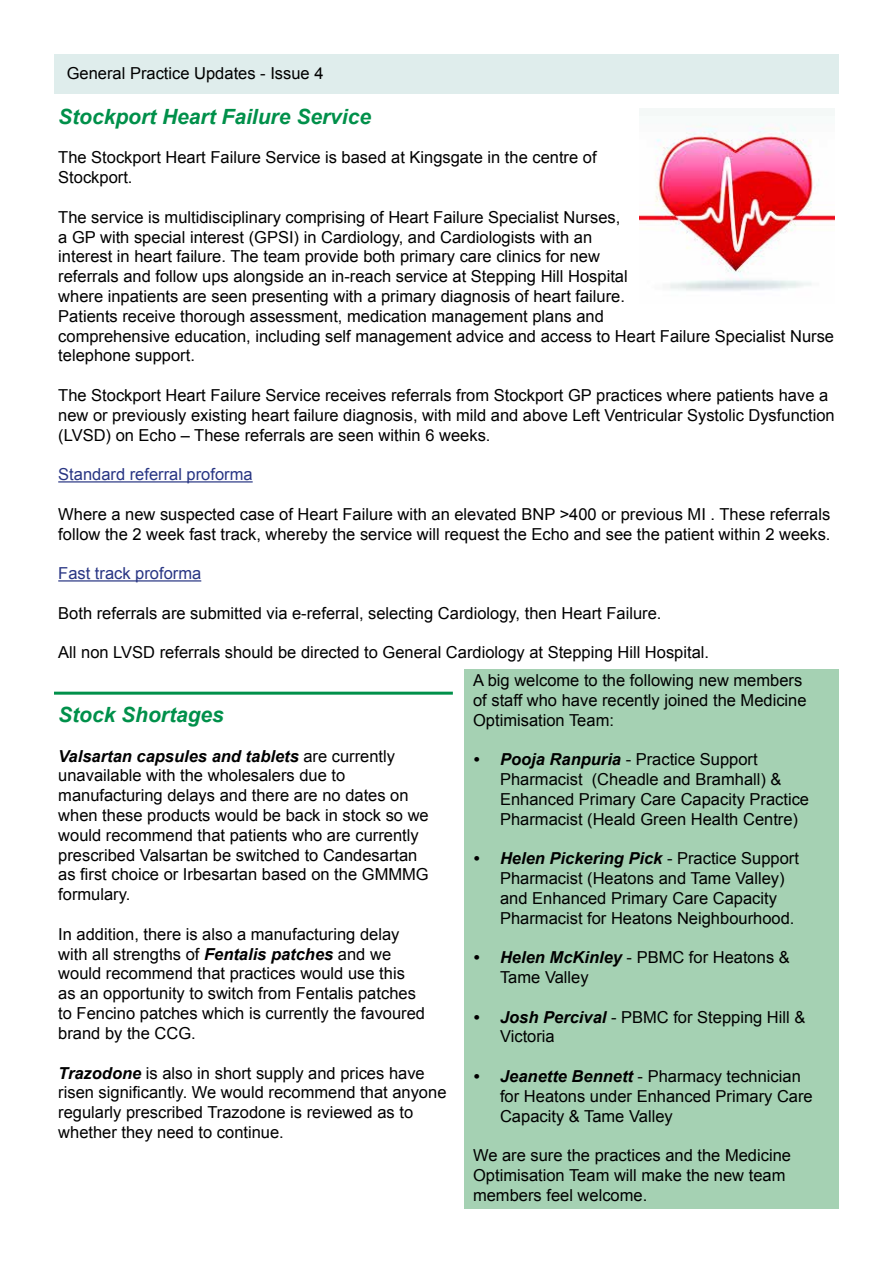
<style>
.page{position:relative;width:893px;height:1263px;background:#fff}
.page>*{position:absolute;margin:0;border:0;box-sizing:border-box;transform-origin:0 0}
.t1{font:italic 700 21px "Arial";color:#00904a}
.t2{font:16.5px/19.8px "Arial";color:#000}
.t3{font:16.5px "Arial";color:#283583}
.s1{font-weight:700;font-style:italic}
</style>
<div class="page">
<div style="left:54px;top:54px;width:785px;height:40px;background:#dfedec"></div>
<hr style="left:58px;top:481px;width:195px;height:1px;background:#283583">
<hr style="left:58px;top:580px;width:143px;height:1px;background:#283583">
<div style="left:465px;top:670px;width:374px;height:539px;background:#a5d1b3"></div>
<img style="left:640px;top:108px;width:195px;height:183px">
<hr style="left:54px;top:692px;width:399px;height:3px;background:#00904a">
<p class="t2" style="left:67px;top:63px;width:258px">General Practice Updates - Issue 4</p>
<p class="t1" style="left:58px;top:102px;width:314px">Stockport Heart Failure Service</p>
<p class="t2" style="left:58px;top:148px;width:540px">The Stockport Heart Failure Service is based at Kingsgate in the centre of<br>Stockport.</p>
<p class="t2" style="left:58px;top:207px;width:777px">The service is multidisciplinary comprising of Heart Failure Specialist Nurses,<br>a GP with special interest (GPSI) in Cardiology, and Cardiologists with an<br>interest in heart failure. The team provide both primary care clinics for new<br>referrals and follow ups alongside an in-reach service at Stepping Hill Hospital<br>where inpatients are seen presenting with a primary diagnosis of heart failure.<br>Patients receive thorough assessment, medication management plans and<br>comprehensive education, including self management advice and access to Heart Failure Specialist Nurse telephone support.</p>
<p class="t2" style="left:58px;top:385px;width:778px">The Stockport Heart Failure Service receives referrals from Stockport GP practices where patients have a new or previously existing heart failure diagnosis, with mild and above Left Ventricular Systolic Dysfunction (LVSD) on Echo – These referrals are seen within 6 weeks.</p>
<p class="t3" style="left:58px;top:464px;width:196px">Standard referral proforma</p>
<p class="t2" style="left:58px;top:504px;width:774px">Where a new suspected case of Heart Failure with an elevated BNP &gt;400 or previous MI . These referrals follow the 2 week fast track, whereby the service will request the Echo and see the patient within 2 weeks.</p>
<p class="t3" style="left:58px;top:563px;width:145px">Fast track proforma</p>
<p class="t2" style="left:58px;top:603px;width:605px">Both referrals are submitted via e-referral, selecting Cardiology, then Heart Failure.</p>
<p class="t2" style="left:58px;top:643px;width:652px">All non LVSD referrals should be directed to General Cardiology at Stepping Hill Hospital.</p>
<p class="t1" style="left:58px;top:701px;width:167px">Stock Shortages</p>
<p class="t2" style="left:58px;top:746px;width:372px"><span class="s1">Valsartan capsules and tablets</span> are currently unavailable with the wholesalers due to manufacturing delays and there are no dates on when these products would be back in stock so we would recommend that patients who are currently prescribed Valsartan be switched to Candesartan as first choice or Irbesartan based on the GMMMG formulary.</p>
<p class="t2" style="left:58px;top:924px;width:368px">In addition, there is also a manufacturing delay with all strengths of <span class="s1">Fentalis patches</span> and we would recommend that practices would use this as an opportunity to switch from Fentalis patches to Fencino patches which is currently the favoured brand by the CCG.</p>
<p class="t2" style="left:58px;top:1063px;width:390px"><span class="s1">Trazodone</span> is also in short supply and prices have risen significantly. We would recommend that anyone regularly prescribed Trazodone is reviewed as to whether they need to continue.</p>
<p class="t2" style="left:473px;top:670px;width:335px">A big welcome to the following new members of staff who have recently joined the Medicine<br>Optimisation Team:</p>
<p class="t2" style="left:500px;top:750px;width:311px;text-indent:-27px"><span class="s1">• Pooja Ranpuria</span> - Practice Support Pharmacist (Cheadle and Bramhall) &amp; Enhanced Primary Care Capacity Practice Pharmacist (Heald Green Health Centre)</p>
<p class="t2" style="left:500px;top:849px;width:300px;text-indent:-27px"><span class="s1">• Helen Pickering Pick</span> - Practice Support Pharmacist (Heatons and Tame Valley) and Enhanced Primary Care Capacity Pharmacist for Heatons Neighbourhood.</p>
<p class="t2" style="left:500px;top:948px;width:291px;text-indent:-27px"><span class="s1">• Helen McKinley</span> - PBMC for Heatons &amp;<br>Tame Valley</p>
<p class="t2" style="left:500px;top:1007px;width:307px;text-indent:-27px"><span class="s1">• Josh Percival</span> - PBMC for Stepping Hill &amp;<br>Victoria</p>
<p class="t2" style="left:500px;top:1066px;width:314px;text-indent:-27px"><span class="s1">• Jeanette Bennett</span> - Pharmacy technician for Heatons under Enhanced Primary Care<br>Capacity &amp; Tame Valley</p>
<p class="t2" style="left:473px;top:1146px;width:319px">We are sure the practices and the Medicine<br>Optimisation Team will make the new team members feel welcome.</p>
</div>
